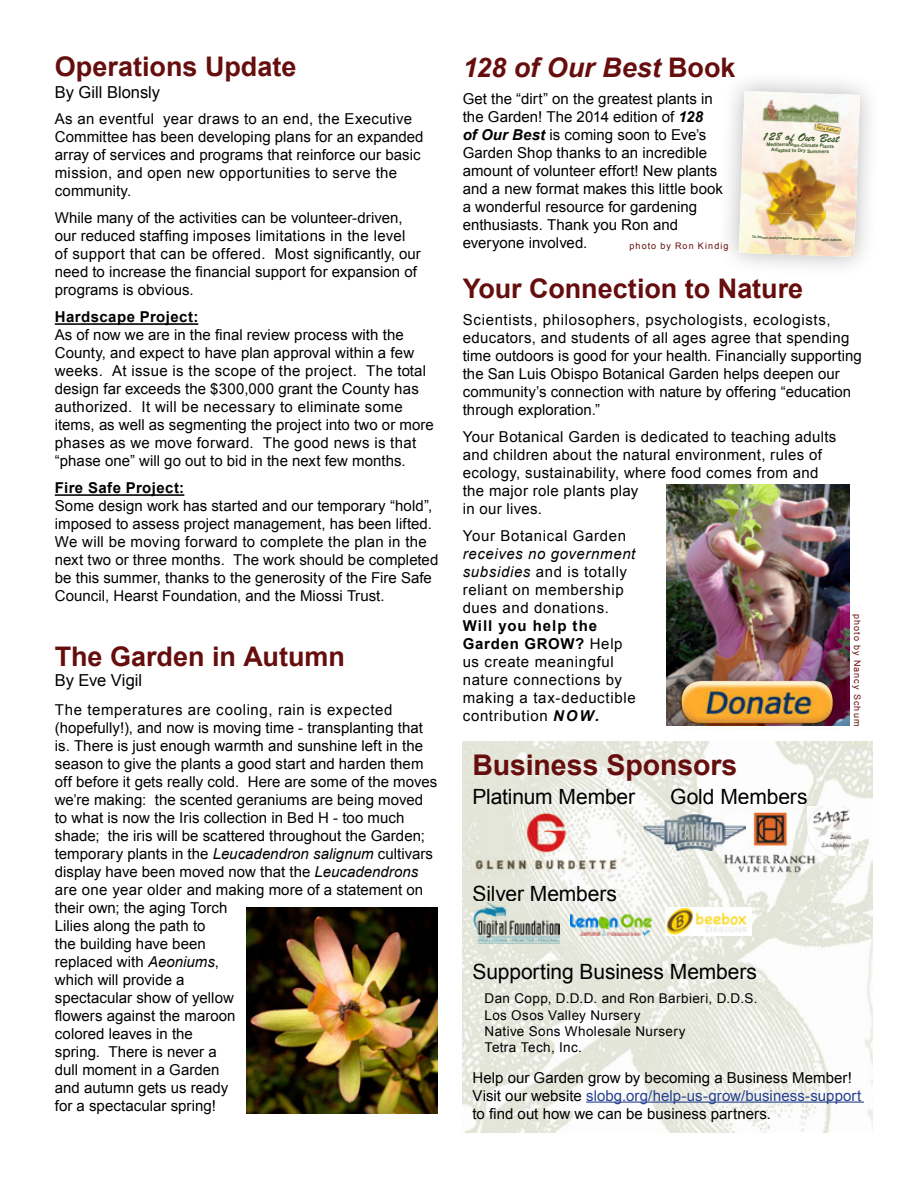
<style>
.page{position:relative;width:918px;height:1188px;background:#fff}
.page>*{position:absolute;margin:0;border:0;box-sizing:border-box;transform-origin:0 0}
.t1{font:700 28.5px "Arial";color:#660d0d}
.t2{font:700 27px "Arial";color:#660d0d}
.t3{font:italic 700 27px "Arial";color:#660d0d}
.t4{font:21px "Arial";letter-spacing:-.005em;color:#000}
.t5{font:16.5px "Arial";color:#000}
.t6{font:15px/18px "Arial";letter-spacing:.005em;color:#000}
.t7{font:15px/18px "Arial";letter-spacing:.025em;color:#000}
.t8{font:15px/18px "Arial";letter-spacing:.045em;color:#000}
.t9{font:15px/18px "Arial";letter-spacing:.04em;color:#000}
.t10{font:700 15px "Arial";letter-spacing:.03em;color:#000}
.t11{font:13.5px/16.2px "Arial";letter-spacing:.03em;color:#000}
.t12{font:11.7px "Brush Script Std";color:#3a5729}
.t13{font:9px "Arial";letter-spacing:.12em;color:#660d0d}
.t14{font:700 4.8px/5.6px "Arial";color:#3a5729;text-align:center}
.t15{font:italic 700 3.75px "Arial";color:#3a5729}
.t16{font:700 3.75px "Helvetica";color:#3a5729}
.s1{font-style:italic}
.s2{font-style:normal}
.s3{font-weight:700;font-style:italic}
.s4{font-weight:700}
.s5{color:#25408f}
</style>
<div class="page">
<img style="left:463px;top:741px;width:410px;height:391px">
<hr style="left:586px;top:1102px;width:278px;height:1px;background:#25408f">
<img style="left:462px;top:805px;width:173px;height:72px">
<hr style="left:55px;top:323px;width:143px;height:2px;background:#000">
<hr style="left:55px;top:494px;width:129px;height:2px;background:#000">
<img style="left:819px;top:806px;width:31px;height:50px">
<img style="left:472px;top:902px;width:88px;height:41px">
<img style="left:570px;top:905px;width:82px;height:31px">
<img style="left:665px;top:907px;width:87px;height:29px">
<img style="left:644px;top:815px;width:76px;height:35px">
<div style="left:717px;top:70px;width:164px;height:209px;background:#000;opacity:.28"></div>
<svg style="left:739px;top:91px;width:121px;height:166px"></svg>
<img style="left:761px;top:157px;width:67px;height:56px">
<img style="left:825px;top:160px;width:12px;height:74px">
<img style="left:760px;top:213px;width:66px;height:20px">
<img style="left:247px;top:907px;width:190px;height:206px">
<img style="left:667px;top:485px;width:183px;height:241px">
<img style="left:674px;top:674px;width:168px;height:55px">
<img style="left:720px;top:804px;width:99px;height:75px">
<h2 class="t2" style="left:55px;top:49px;width:243px">Operations Update</h2>
<p class="t5" style="left:55px;top:81px;width:107px">By Gill Blonsly</p>
<p class="t6" style="left:55px;top:110px;width:370px">As an eventful year draws to an end, the Executive Committee has been developing plans for an expanded array of services and programs that reinforce our basic mission, and open new opportunities to serve the community.</p>
<p class="t6" style="left:55px;top:209px;width:367px">While many of the activities can be volunteer-driven, our reduced staffing imposes limitations in the level of support that can be offered. Most significantly, our need to increase the financial support for expansion of programs is obvious.</p>
<p class="t10" style="left:55px;top:307px;width:145px">Hardscape Project:</p>
<p class="t6" style="left:55px;top:326px;width:381px">As of now we are in the final review process with the County, and expect to have plan approval within a few weeks. At issue is the scope of the project. The total design far exceeds the $300,000 grant the County has authorized. It will be necessary to eliminate some items, as well as segmenting the project into two or more phases as we move forward. The good news is that “phase one” will go out to bid in the next few months.</p>
<p class="t10" style="left:55px;top:478px;width:131px">Fire Safe Project:</p>
<p class="t6" style="left:55px;top:497px;width:385px">Some design work has started and our temporary “hold”, imposed to assess project management, has been lifted.<br>We will be moving forward to complete the plan in the next two or three months. The work should be completed be this summer, thanks to the generosity of the Fire Safe Council, Hearst Foundation, and the Miossi Trust.</p>
<h2 class="t2" style="left:55px;top:639px;width:292px">The Garden in Autumn</h2>
<p class="t5" style="left:55px;top:669px;width:89px">By Eve Vigil</p>
<p class="t6" style="left:55px;top:701px;width:384px">The temperatures are cooling, rain is expected (hopefully!), and now is moving time - transplanting that is. There is just enough warmth and sunshine left in the season to give the plants a good start and harden them off before it gets really cold. Here are some of the moves we’re making: the scented geraniums are being moved to what is now the Iris collection in Bed H - too much shade; the iris will be scattered throughout the Garden; temporary plants in the <span class="s1">Leucadendron salignum</span> cultivars display have been moved now that the <span class="s1">Leucadendrons </span>are one year older and making more of a statement on their own; the aging Torch<br>Lilies along the path to<br>the building have been<br>replaced with <span class="s1">Aeoniums</span>,<br>which will provide a<br>spectacular show of yellow<br>flowers against the maroon<br>colored leaves in the<br>spring. There is never a<br>dull moment in a Garden<br>and autumn gets us ready<br>for a spectacular spring!</p>
<h2 class="t3" style="left:463px;top:49px;width:274px">128 of Our Best <span class="s2">Book</span></h2>
<p class="t6" style="left:463px;top:90px;width:262px">Get the “dirt” on the greatest plants in the Garden! The 2014 edition of <span class="s3">128<br>of Our Best</span> is coming soon to Eve’s Garden Shop thanks to an incredible amount of volunteer effort! New plants and a new format makes this little book a wonderful resource for gardening enthusiasts. Thank you Ron and everyone involved.</p>
<h2 class="t2" style="left:463px;top:271px;width:342px">Your Connection to Nature</h2>
<p class="t6" style="left:463px;top:311px;width:401px">Scientists, philosophers, psychologists, ecologists, educators, and students of all ages agree that spending time outdoors is good for your health. Financially supporting the San Luis Obispo Botanical Garden helps deepen our community’s connection with nature by offering “education through exploration.”</p>
<p class="t7" style="left:463px;top:428px;width:375px">Your Botanical Garden is dedicated to teaching adults and children about the natural environment, rules of ecology, sustainability, where food comes from and the major role plants play<br>in our lives.</p>
<p class="t9" style="left:463px;top:527px;width:165px">Your Botanical Garden</p>
<p class="t9" style="left:463px;top:545px;width:174px"><span class="s1">receives no government subsidies</span> and is totally reliant on membership dues and donations.</p>
<p class="t8" style="left:463px;top:617px;width:175px"><span class="s4">Will you help the<br>Garden GROW?</span> Help us create meaningful nature connections by making a tax-deductible contribution <span class="s3">NOW.</span></p>
<h1 class="t1" style="left:472px;top:746px;width:266px">Business Sponsors</h1>
<h3 class="t4" style="left:472px;top:782px;width:164px">Platinum Member</h3>
<h3 class="t4" style="left:670px;top:782px;width:139px">Gold Members</h3>
<p class="t16" style="left:818px;top:124px;width:24px;rotate:10deg">2014 Edition</p>
<p class="t12" style="left:762px;top:129px;width:79px;rotate:2deg">128 of Our Best</p>
<p class="t14" style="left:767px;top:141px;width:69px;rotate:2deg">Mediterranean-Climate Plants<br>Adapted to Dry Summers</p>
<p class="t15" style="left:752px;top:234px;width:92px;rotate:2deg">To honor and preserve our connection with nature.</p>
<p class="t13" style="left:630px;top:240px;width:100px">photo by Ron Kindig</p>
<p class="t13" style="left:863px;top:614px;width:114px;rotate:90deg">photo by Nancy Schum</p>
<h3 class="t4" style="left:472px;top:880px;width:146px">Silver Members</h3>
<h3 class="t4" style="left:472px;top:958px;width:286px">Supporting Business Members</h3>
<p class="t11" style="left:485px;top:991px;width:274px">Dan Copp, D.D.D. and Ron Barbieri, D.D.S.<br>Los Osos Valley Nursery<br>Native Sons Wholesale Nursery<br>Tetra Tech, Inc.</p>
<p class="t6" style="left:472px;top:1068px;width:390px">Help our Garden grow by becoming a Business Member!<br>Visit our website <span class="s5">slobg.org/help-us-grow/business-support </span>to find out how we can be business partners.</p>
</div>
